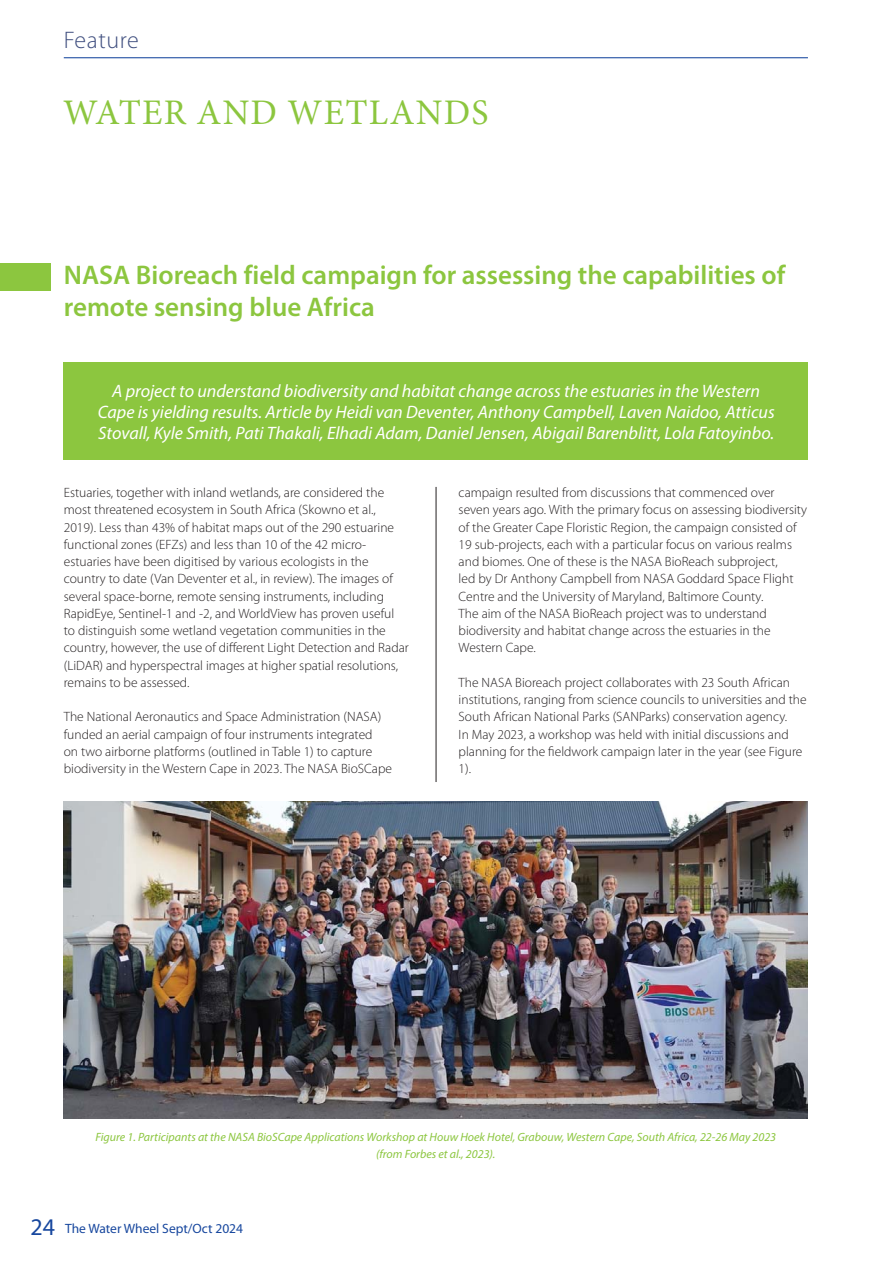
<style>
.page{position:relative;width:893px;height:1263px;background:#fff}
.page>*{position:absolute;margin:0;border:0;box-sizing:border-box;transform-origin:0 0}
.t1{font:36px "Minion Pro";letter-spacing:.035em;color:#8cc63f}
.t2{font:600 27px/32.4px "Myriad Pro";color:#8cc63f}
.t3{font:300 24px "Myriad Pro";letter-spacing:.025em;color:#415080}
.t4{font:italic 18px/21px "Myriad Pro";color:#fff;text-align:center}
.t5{font:300 13.5px/17.2px "Myriad Pro";color:#231f20}
.t6{font:13.5px "Myriad Pro";color:#17479e}
.t7{font:italic 12px/16.5px "Myriad Pro";color:#8cc63f;text-align:center}
.s1{font-size:24px}
</style>
<div class="page">
<hr style="left:64px;top:57px;width:744px;height:1px;background:#17479e">
<hr style="left:436px;top:487px;width:1px;height:295px;background:#231f20">
<div style="left:64px;top:362px;width:744px;height:98px;background:#8cc63f"></div>
<div style="left:0;top:264px;width:50px;height:27px;background:#8cc63f"></div>
<img style="left:64px;top:802px;width:744px;height:317px">
<h3 class="t3" style="left:64px;top:31px;width:77px">Feature</h3>
<h1 class="t1" style="left:63px;top:91px;width:427px">WATER AND WETLANDS</h1>
<h2 class="t2" style="left:64px;top:261px;width:723px">NASA Bioreach field campaign for assessing the capabilities of remote sensing blue Africa</h2>
<p class="t4" style="left:98px;top:382px;width:679px">A project to understand biodiversity and habitat change across the estuaries in the Western<br>Cape is yielding results. Article by Heidi van Deventer, Anthony Campbell, Laven Naidoo, Atticus<br>Stovall, Kyle Smith, Pati Thakali, Elhadi Adam, Daniel Jensen, Abigail Barenblitt, Lola Fatoyinbo.</p>
<p class="t5" style="left:64px;top:485px;width:347px">Estuaries, together with inland wetlands, are considered the most threatened ecosystem in South Africa (Skowno et al., 2019). Less than 43% of habitat maps out of the 290 estuarine functional zones (EFZs) and less than 10 of the 42 micro&shy;estuaries have been digitised by various ecologists in the country to date (Van Deventer et al., in review). The images of several space-borne, remote sensing instruments, including RapidEye, Sentinel-1 and -2, and WorldView has proven useful to distinguish some wetland vegetation communities in the country, however, the use of different Light Detection and Radar (LiDAR) and hyperspectral images at higher spatial resolutions, remains to be assessed.</p>
<p class="t5" style="left:64px;top:709px;width:330px">The National Aeronautics and Space Administration (NASA) funded an aerial campaign of four instruments integrated<br>on two airborne platforms (outlined in Table 1) to capture biodiversity in the Western Cape in 2023. The NASA BioSCape</p>
<p class="t5" style="left:459px;top:485px;width:350px">campaign resulted from discussions that commenced over seven years ago. With the primary focus on assessing biodiversity of the Greater Cape Floristic Region, the campaign consisted of 19 sub-projects, each with a particular focus on various realms and biomes. One of these is the NASA BioReach subproject,<br>led by Dr Anthony Campbell from NASA Goddard Space Flight Centre and the University of Maryland, Baltimore County.<br>The aim of the NASA BioReach project was to understand biodiversity and habitat change across the estuaries in the Western Cape.</p>
<p class="t5" style="left:459px;top:675px;width:350px">The NASA Bioreach project collaborates with 23 South African institutions, ranging from science councils to universities and the South African National Parks (SANParks) conservation agency.<br>In May 2023, a workshop was held with initial discussions and planning for the fieldwork campaign later in the year (see Figure 1).</p>
<p class="t7" style="left:95px;top:1130px;width:682px">Figure 1. Participants at the NASA BioSCape Applications Workshop at Houw Hoek Hotel, Grabouw, Western Cape, South Africa, 22-26 May 2023 (from Forbes et al., 2023).</p>
<p class="t6" style="left:30px;top:1223px;width:214px"><span class="s1">24</span> The Water Wheel Sept/Oct 2024</p>
</div>
